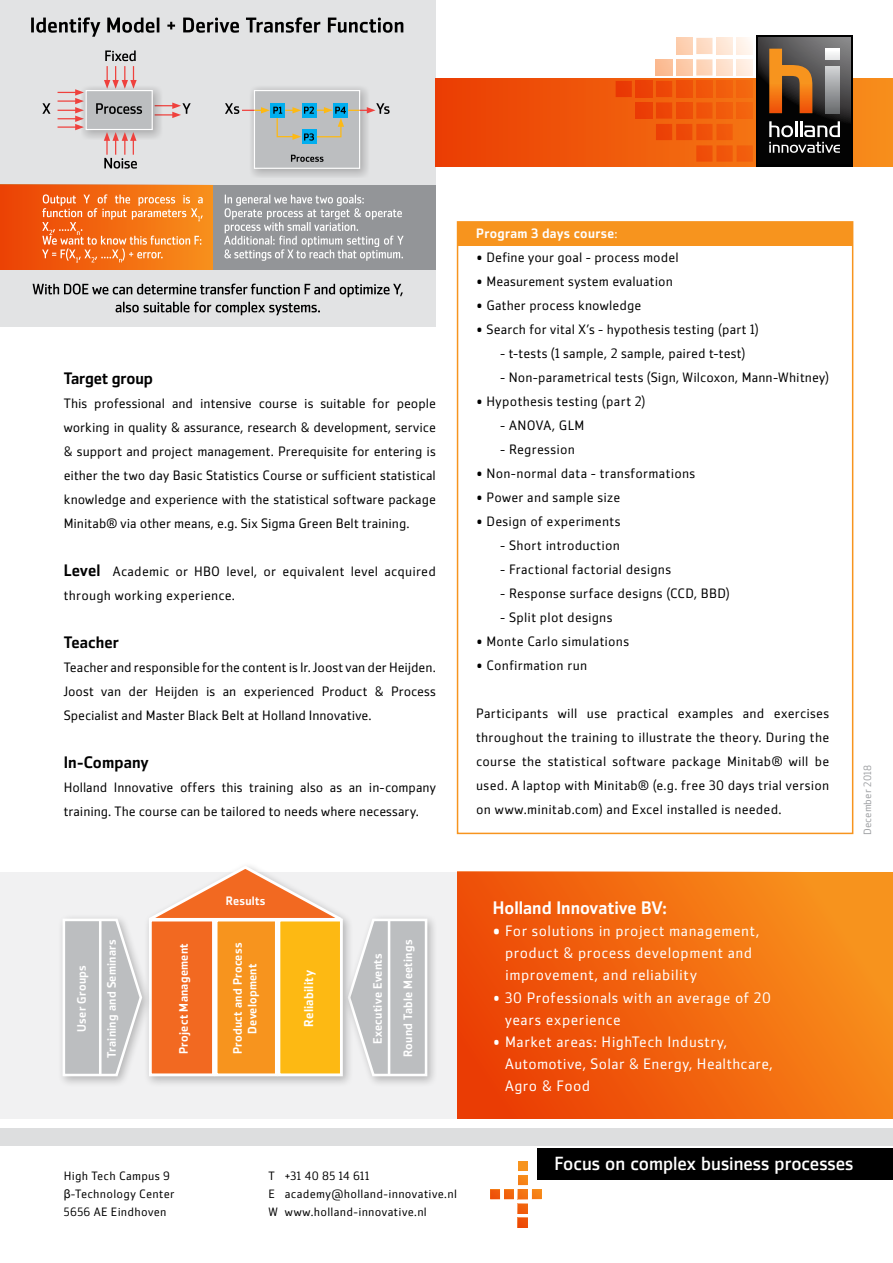
<style>
.page{position:relative;width:893px;height:1263px;background:#fff}
.page>*{position:absolute;margin:0;border:0;box-sizing:border-box;transform-origin:0 0}
.t1{font:18.9px "Zemestro Std";color:#fff}
.t2{font:500 18px "Zemestro Std";letter-spacing:.005em;color:#fff}
.t3{font:500 16.5px "Zemestro Std";letter-spacing:.005em;color:#000}
.t4{font:500 16.5px "Zemestro Std";letter-spacing:-.015em;color:#000}
.t5{font:15px/22px "Zemestro Std";letter-spacing:.035em;color:#fff}
.t6{font:13.5px/24px "Zemestro Std";letter-spacing:.015em;color:#000;text-align:justify}
.t7{font:13.5px/24px "Zemestro Std";letter-spacing:-.005em;color:#000}
.t8{font:500 13.5px "Zemestro Std";letter-spacing:.025em;color:#fff}
.t9{font:500 12.75px "Zemestro Std";letter-spacing:.015em;color:#fff}
.t10{font:500 12.15px/14.5px "Zemestro Std";letter-spacing:.02em;color:#fff;text-align:center}
.t11{font:12px/18px "Zemestro Std";letter-spacing:.025em;color:#000}
.t12{font:10.5px "Zemestro Std";letter-spacing:.01em;color:#9d9fa2}
.s1{font-weight:500;font-size:16.5px}
.s2{font-weight:400}
.s3{font-weight:500}
.s4{font-family:"Arial"}
</style>
<div class="page">
<div style="left:0;top:0;width:436px;height:327px;background:#e2e3e4"></div>
<svg style="left:33px;top:284px;width:370px;height:31px"></svg>
<div style="left:0;top:185px;width:214px;height:85px;background:linear-gradient(to right,#ec4004,#f8901c)"></div>
<svg style="left:42px;top:194px;width:161px;height:68px;background:#f48233"></svg>
<svg style="left:31px;top:17px;width:372px;height:20px"></svg>
<svg style="left:58px;top:89px;width:23px;height:41px"></svg>
<svg style="left:104px;top:50px;width:33px;height:35px"></svg>
<svg style="left:42px;top:103px;width:8px;height:11px"></svg>
<svg style="left:162px;top:103px;width:29px;height:15px"></svg>
<svg style="left:81px;top:85px;width:81px;height:53px"></svg>
<div style="left:86px;top:91px;width:66px;height:38px;background:#bcbec0"></div>
<div style="left:86px;top:90px;width:67px;height:40px;border:1px solid #fff"></div>
<svg style="left:96px;top:103px;width:46px;height:11px"></svg>
<svg style="left:251px;top:87px;width:117px;height:90px;fill:#cececf"></svg>
<div style="left:254px;top:91px;width:106px;height:77px;background:#bcbec0"></div>
<div style="left:254px;top:90px;width:106px;height:79px;border:1px solid #fff"></div>
<div style="left:302px;top:130px;width:14px;height:14px;background:#00aeef"></div>
<svg style="left:104px;top:132px;width:33px;height:37px"></svg>
<svg style="left:291px;top:155px;width:33px;height:7px"></svg>
<svg style="left:225px;top:103px;width:165px;height:38px"></svg>
<div style="left:214px;top:185px;width:222px;height:85px;background:#939598"></div>
<svg style="left:224px;top:195px;width:180px;height:66px"></svg>
<div style="left:0;top:1128px;width:893px;height:17px;background:#dddedf"></div>
<div style="left:538px;top:1148px;width:355px;height:31px;background:#000"></div>
<svg style="left:490px;top:1161px;width:52px;height:66px"></svg>
<svg style="left:436px;top:78px;width:457px;height:88px;background:#ef580b"></svg>
<div style="left:756px;top:35px;width:97px;height:131px;background:#000"></div>
<div style="left:636px;top:102px;width:16px;height:17px;background:#eb3d05"></div>
<svg style="left:616px;top:81px;width:16px;height:16px"></svg>
<div style="left:636px;top:81px;width:16px;height:16px;background:#eb4006"></div>
<svg style="left:656px;top:38px;width:97px;height:124px;background:#f48547"></svg>
<div style="left:716px;top:38px;width:17px;height:16px;background:#fee7d7"></div>
<div style="left:737px;top:38px;width:16px;height:16px;background:#fff4ec"></div>
<svg style="left:759px;top:37px;width:92px;height:86px"></svg>
<svg style="left:769px;top:49px;width:43px;height:64px;background:#a26125"></svg>
<svg style="left:769px;top:121px;width:71px;height:32px"></svg>
<svg style="left:825px;top:66px;width:15px;height:47px"></svg>
<svg style="left:825px;top:49px;width:15px;height:11px"></svg>
<div style="left:0;top:872px;width:457px;height:246px;background:#f1f1f2"></div>
<svg style="left:457px;top:872px;width:436px;height:246px;background:#f16810"></svg>
<div style="left:343px;top:913px;width:96px;height:174px;background:#000;opacity:.25"></div>
<div style="left:144px;top:861px;width:210px;height:226px;background:#000;opacity:.25"></div>
<div style="left:57px;top:913px;width:96px;height:174px;background:#000;opacity:.25"></div>
<svg style="left:61px;top:864px;width:368px;height:213px"></svg>
<hr style="left:99px;top:920px;width:3px;height:155px;background:#fff">
<div style="left:458px;top:222px;width:395px;height:24px;background:#f7941e"></div>
<div style="left:457px;top:221px;width:396px;height:613px;border:2px solid #f7941e"></div>
<p class="t4" style="left:64px;top:368px;width:91px">Target group</p>
<p class="t6" style="left:64px;top:391px;width:374px">This professional and intensive course is suitable for people working in quality &amp; assurance, research &amp; development, service &amp; support and project management. Prerequisite for entering is either the two day Basic Statistics Course or sufficient statistical knowledge and experience with the statistical software package Minitab® via other means, e.g. Six Sigma Green Belt training.</p>
<p class="t6" style="left:64px;top:559px;width:374px"><span class="s1">Level</span> Academic or HBO level, or equivalent level acquired through working experience.</p>
<p class="t3" style="left:64px;top:632px;width:57px">Teacher</p>
<p class="t6" style="left:64px;top:655px;width:374px">Teacher and responsible for the content is Ir. Joost van der Heijden.<br>Joost van der Heijden is an experienced Product &amp; Process Specialist and Master Black Belt at Holland Innovative.</p>
<p class="t3" style="left:64px;top:752px;width:86px">In-Company</p>
<p class="t7" style="left:64px;top:775px;width:374px">Holland Innovative offers this training also as an in-company training. The course can be tailored to needs where necessary.</p>
<p class="t10" style="left:74px;top:1032px;width:68px;rotate:-90deg">User Groups</p>
<p class="t10" style="left:226px;top:893px;width:41px">Results</p>
<p class="t10" style="left:104px;top:1057px;width:120px;rotate:-90deg">Training and Seminars</p>
<p class="t10" style="left:401px;top:1057px;width:119px;rotate:-90deg">Round Table Meetings</p>
<p class="t10" style="left:230px;top:1054px;width:113px;rotate:-90deg">Product and Process<br>Development</p>
<p class="t10" style="left:176px;top:1054px;width:112px;rotate:-90deg">Project Management</p>
<p class="t10" style="left:370px;top:1044px;width:92px;rotate:-90deg">Executive Events</p>
<p class="t9" style="left:301px;top:1026px;width:58px;rotate:-90deg">Reliability</p>
<p class="t8" style="left:476px;top:225px;width:143px">Program 3 days course<span class="s2">:</span></p>
<p class="t6" style="left:476px;top:245px;width:204px">• Define your goal - process model</p>
<p class="t6" style="left:476px;top:269px;width:198px">• Measurement system evaluation</p>
<p class="t6" style="left:476px;top:293px;width:167px">• Gather process knowledge</p>
<p class="t6" style="left:476px;top:317px;width:284px">• Search for vital X’s - hypothesis testing (part 1)</p>
<p class="t6" style="left:500px;top:341px;width:247px">- t-tests (1 sample, 2 sample, paired t-test)</p>
<p class="t6" style="left:500px;top:365px;width:330px">- Non-parametrical tests (Sign, Wilcoxon, Mann-Whitney)</p>
<p class="t6" style="left:476px;top:389px;width:171px">• Hypothesis testing (part 2)</p>
<p class="t6" style="left:500px;top:413px;width:86px">- ANOVA, GLM</p>
<p class="t6" style="left:500px;top:437px;width:76px">- Regression</p>
<p class="t6" style="left:476px;top:461px;width:220px">• Non-normal data - transformations</p>
<p class="t6" style="left:476px;top:485px;width:146px">• Power and sample size</p>
<p class="t6" style="left:476px;top:509px;width:146px">• Design of experiments</p>
<p class="t6" style="left:500px;top:533px;width:121px">- Short introduction</p>
<p class="t6" style="left:500px;top:557px;width:172px">- Fractional factorial designs</p>
<p class="t6" style="left:500px;top:581px;width:231px">- Response surface designs (CCD, BBD)</p>
<p class="t6" style="left:500px;top:605px;width:114px">- Split plot designs</p>
<p class="t6" style="left:476px;top:629px;width:154px">• Monte Carlo simulations</p>
<p class="t6" style="left:476px;top:653px;width:112px">• Confirmation run</p>
<p class="t6" style="left:476px;top:701px;width:354px">Participants will use practical examples and exercises throughout the training to illustrate the theory. During the course the statistical software package Minitab® will be used. A laptop with Minitab® (e.g. free 30 days trial version on www.minitab.com) and Excel installed is needed.</p>
<h2 class="t2" style="left:493px;top:897px;width:175px">Holland Innovative BV:</h2>
<p class="t5" style="left:505px;top:920px;width:256px;text-indent:-12px"><span class="s3">•</span> For solutions in project management, product &amp; process development and improvement, and reliability</p>
<p class="t5" style="left:505px;top:986px;width:267px;text-indent:-12px">• 30 Professionals with an average of 20 years experience</p>
<p class="t5" style="left:505px;top:1030px;width:270px;text-indent:-12px">• Market areas: HighTech Industry,<br>Automotive, Solar &amp; Energy, Healthcare,<br>Agro &amp; Food</p>
<p class="t12" style="left:861px;top:835px;width:71px;rotate:-90deg">December 2018</p>
<p class="t11" style="left:64px;top:1167px;width:112px">High Tech Campus 9 <span class="s4">β</span>-Technology Center<br>5656 AE Eindhoven</p>
<p class="t11" style="left:268px;top:1167px;width:190px">T +31 40 85 14 611<br>E academy@holland-innovative.nl<br>W www.holland-innovative.nl</p>
<h1 class="t1" style="left:554px;top:1152px;width:300px">Focus on complex business processes</h1>
</div>
